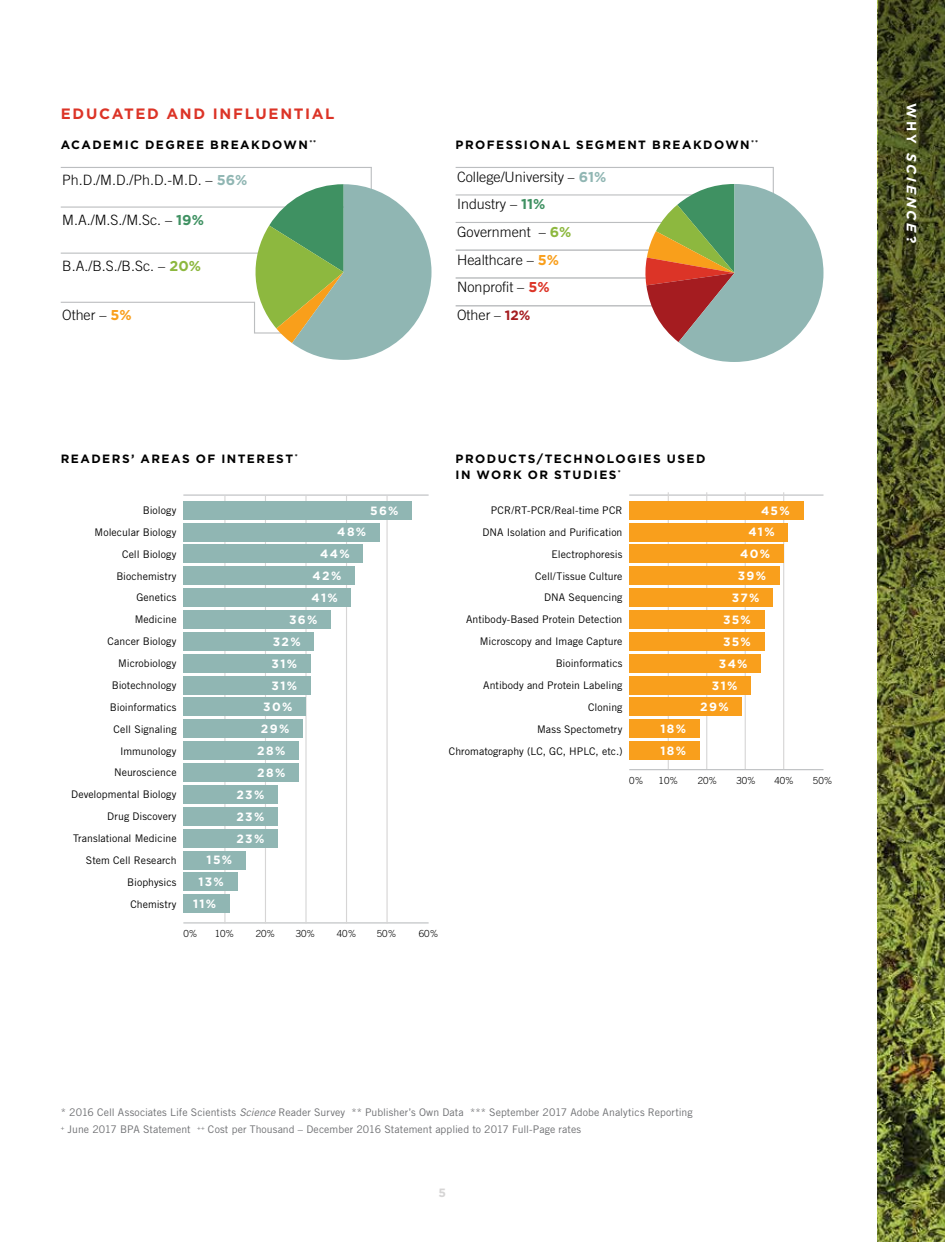
<style>
.page{position:relative;width:945px;height:1242px;background:#fff}
.page>*{position:absolute;margin:0;border:0;box-sizing:border-box;transform-origin:0 0}
.t1{font:700 15px "Gotham";letter-spacing:.11em;color:#dc3427}
.t2{font:300 14.25px "Trade Gothic LT Std";color:#000}
.t3{font:italic 700 13.5px "Gotham";color:#fff}
.t4{font:700 12px/15.8px "Gotham";letter-spacing:.125em;color:#000}
.t5{font:700 12px "Gotham";letter-spacing:.12em;color:#fff}
.t6{font:700 12px "Gotham";color:#d6d5d5}
.t7{font:10.5px/21.9px "Trade Gothic LT Std";letter-spacing:.005em;color:#000;text-align:right}
.t8{font:10.5px/17.1px "Trade Gothic LT Std";letter-spacing:.005em;color:#6d6e71}
.t9{font:300 9.75px "Trade Gothic LT Std";color:#000}
.s1{font-family:"Gotham";font-weight:700;color:#90b6b3}
.s2{font-family:"Gotham";font-weight:700;color:#3f9162}
.s3{font-family:"Gotham";font-weight:700;color:#8db83f}
.s4{font-family:"Gotham";font-weight:700;color:#f99f1c}
.s5{font-size:13.5px}
.s6{font-family:"Gotham";font-weight:700;color:#dc3427}
.s7{font-family:"Gotham";font-weight:700;font-size:13.5px;color:#a51c20}
.s8{font-style:italic}
.s9{font-style:normal}
</style>
<div class="page">
<hr style="left:183px;top:495px;width:246px;height:1px;background:#bcbec0">
<hr style="left:183px;top:922px;width:246px;height:1px;background:#bcbec0">
<hr style="left:224px;top:496px;width:1px;height:427px;background:#d6d5d5">
<hr style="left:265px;top:496px;width:1px;height:427px;background:#d6d5d5">
<hr style="left:305px;top:496px;width:2px;height:427px;background:#d6d5d5">
<hr style="left:346px;top:496px;width:1px;height:427px;background:#d6d5d5">
<hr style="left:387px;top:496px;width:1px;height:427px;background:#d6d5d5">
<div style="left:183px;top:501px;width:229px;height:18px;background:#90b6b3"></div>
<div style="left:183px;top:523px;width:197px;height:18px;background:#90b6b3"></div>
<div style="left:183px;top:545px;width:180px;height:18px;background:#90b6b3"></div>
<div style="left:183px;top:567px;width:172px;height:18px;background:#90b6b3"></div>
<div style="left:183px;top:588px;width:168px;height:19px;background:#90b6b3"></div>
<div style="left:183px;top:610px;width:148px;height:19px;background:#90b6b3"></div>
<div style="left:183px;top:632px;width:131px;height:19px;background:#90b6b3"></div>
<div style="left:183px;top:654px;width:128px;height:19px;background:#90b6b3"></div>
<div style="left:183px;top:676px;width:128px;height:18px;background:#90b6b3"></div>
<div style="left:183px;top:698px;width:123px;height:18px;background:#90b6b3"></div>
<div style="left:183px;top:720px;width:120px;height:18px;background:#90b6b3"></div>
<div style="left:183px;top:741px;width:116px;height:19px;background:#90b6b3"></div>
<div style="left:183px;top:763px;width:116px;height:19px;background:#90b6b3"></div>
<div style="left:183px;top:785px;width:95px;height:19px;background:#90b6b3"></div>
<div style="left:183px;top:807px;width:95px;height:19px;background:#90b6b3"></div>
<div style="left:183px;top:829px;width:95px;height:18px;background:#90b6b3"></div>
<div style="left:183px;top:851px;width:63px;height:18px;background:#90b6b3"></div>
<div style="left:183px;top:873px;width:54px;height:18px;background:#90b6b3"></div>
<div style="left:183px;top:895px;width:47px;height:18px;background:#90b6b3"></div>
<hr style="left:629px;top:495px;width:195px;height:1px;background:#bcbec0">
<hr style="left:668px;top:492px;width:1px;height:277px;background:#d6d5d5">
<hr style="left:706px;top:492px;width:1px;height:277px;background:#d6d5d5">
<hr style="left:745px;top:492px;width:1px;height:277px;background:#d6d5d5">
<hr style="left:629px;top:769px;width:195px;height:1px;background:#bcbec0">
<hr style="left:783px;top:492px;width:1px;height:277px;background:#d6d5d5">
<div style="left:629px;top:501px;width:174px;height:18px;background:#f99f1c"></div>
<div style="left:629px;top:523px;width:159px;height:18px;background:#f99f1c"></div>
<div style="left:629px;top:545px;width:155px;height:18px;background:#f99f1c"></div>
<div style="left:629px;top:567px;width:151px;height:18px;background:#f99f1c"></div>
<div style="left:629px;top:610px;width:135px;height:19px;background:#f99f1c"></div>
<div style="left:629px;top:676px;width:122px;height:18px;background:#f99f1c"></div>
<div style="left:629px;top:632px;width:135px;height:19px;background:#f99f1c"></div>
<div style="left:629px;top:588px;width:144px;height:19px;background:#f99f1c"></div>
<div style="left:629px;top:698px;width:113px;height:18px;background:#f99f1c"></div>
<div style="left:629px;top:741px;width:71px;height:19px;background:#f99f1c"></div>
<div style="left:629px;top:720px;width:71px;height:18px;background:#f99f1c"></div>
<div style="left:629px;top:654px;width:132px;height:19px;background:#f99f1c"></div>
<svg style="left:455px;top:167px;width:368px;height:195px"></svg>
<hr style="left:371px;top:167px;width:1px;height:151px;background:#bcbec0">
<hr style="left:61px;top:167px;width:311px;height:1px;background:#bcbec0">
<svg style="left:60px;top:184px;width:372px;height:176px"></svg>
<img style="left:878px;top:0;width:67px;height:1242px">
<h1 class="t1" style="left:61px;top:105px;width:275px">EDUCATED AND INFLUENTIAL</h1>
<p class="t4" style="left:61px;top:136px;width:257px">ACADEMIC DEGREE BREAKDOWN<sup>**</sup></p>
<h2 class="t2" style="left:62px;top:172px;width:187px">Ph.D./M.D./Ph.D.-M.D. – <span class="s1">56%</span></h2>
<h2 class="t2" style="left:62px;top:211px;width:143px">M.A./M.S./M.Sc. – <span class="s2">19%</span></h2>
<h2 class="t2" style="left:62px;top:257px;width:140px">B.A./B.S./B.Sc. – <span class="s3">20%</span></h2>
<h2 class="t2" style="left:62px;top:306px;width:71px">Other – <span class="s4">5%</span></h2>
<p class="t4" style="left:456px;top:136px;width:304px">PROFESSIONAL SEGMENT BREAKDOWN<sup>**</sup></p>
<h2 class="t2" style="left:457px;top:168px;width:151px">College/University <span class="s5">–</span> <span class="s1">61%</span></h2>
<h2 class="t2" style="left:457px;top:196px;width:90px">Industry – <span class="s2">11%</span></h2>
<h2 class="t2" style="left:457px;top:223px;width:116px">Government – <span class="s3">6%</span></h2>
<h2 class="t2" style="left:457px;top:251px;width:103px">Healthcare – <span class="s4">5%</span></h2>
<h2 class="t2" style="left:457px;top:279px;width:94px">Nonprofit – <span class="s6">5%</span></h2>
<h2 class="t2" style="left:457px;top:307px;width:75px">Other <span class="s5">–</span> <span class="s7">12%</span></h2>
<p class="t4" style="left:61px;top:450px;width:238px">READERS’ AREAS OF INTEREST<sup>*</sup></p>
<p class="t7" style="left:95px;top:499px;width:84px">Biology<br>Molecular Biology<br>Cell Biology<br>Biochemistry<br>Genetics<br>Medicine<br>Cancer Biology<br>Microbiology<br>Biotechnology</p>
<p class="t7" style="left:110px;top:696px;width:68px;text-align:center">Bioinformatics<br>Cell Signaling</p>
<p class="t5" style="left:370px;top:503px;width:30px">56%</p>
<p class="t5" style="left:337px;top:525px;width:30px">48%</p>
<p class="t5" style="left:320px;top:547px;width:31px">44%</p>
<p class="t5" style="left:313px;top:569px;width:30px">42%</p>
<p class="t5" style="left:312px;top:591px;width:28px">41%</p>
<p class="t5" style="left:289px;top:613px;width:30px">36%</p>
<p class="t5" style="left:273px;top:635px;width:29px">32%</p>
<p class="t5" style="left:272px;top:656px;width:27px">31%</p>
<p class="t5" style="left:272px;top:678px;width:27px">31%</p>
<p class="t5" style="left:263px;top:700px;width:31px">30%</p>
<p class="t5" style="left:261px;top:722px;width:30px">29%</p>
<p class="t7" style="left:71px;top:740px;width:107px">Immunology<br>Neuroscience<br>Developmental Biology<br>Drug Discovery</p>
<p class="t5" style="left:257px;top:744px;width:30px">28%</p>
<p class="t5" style="left:257px;top:766px;width:30px">28%</p>
<p class="t5" style="left:236px;top:788px;width:30px">23%</p>
<p class="t5" style="left:236px;top:810px;width:30px">23%</p>
<p class="t7" style="left:73px;top:827px;width:105px">Translational Medicine<br>Stem Cell Research<br>Biophysics<br>Chemistry</p>
<p class="t5" style="left:236px;top:831px;width:30px">23%</p>
<p class="t5" style="left:207px;top:853px;width:27px">15%</p>
<p class="t5" style="left:198px;top:875px;width:27px">13%</p>
<p class="t5" style="left:193px;top:897px;width:25px">11%</p>
<p class="t9" style="left:183px;top:928px;width:16px">0%</p>
<p class="t9" style="left:215px;top:928px;width:21px">10%</p>
<p class="t9" style="left:256px;top:928px;width:21px">20%</p>
<p class="t9" style="left:296px;top:928px;width:21px">30%</p>
<p class="t9" style="left:337px;top:928px;width:21px">40%</p>
<p class="t9" style="left:377px;top:928px;width:21px">50%</p>
<p class="t4" style="left:456px;top:450px;width:251px">PRODUCTS/TECHNOLOGIES USED<br>IN WORK OR STUDIES<sup>*</sup></p>
<p class="t7" style="left:482px;top:499px;width:142px">PCR/RT-PCR/Real-time PCR<br>DNA Isolation and Purification<br>Electrophoresis</p>
<p class="t5" style="left:761px;top:503px;width:30px">45%</p>
<p class="t5" style="left:749px;top:525px;width:28px">41%</p>
<p class="t5" style="left:740px;top:547px;width:32px">40%</p>
<p class="t7" style="left:535px;top:565px;width:89px">Cell/Tissue Culture</p>
<p class="t5" style="left:738px;top:569px;width:30px">39%</p>
<p class="t7" style="left:466px;top:608px;width:158px">Antibody-Based Protein Detection</p>
<p class="t5" style="left:723px;top:613px;width:29px">35%</p>
<p class="t7" style="left:544px;top:587px;width:80px">DNA Sequencing</p>
<p class="t5" style="left:732px;top:591px;width:29px">37%</p>
<p class="t7" style="left:480px;top:630px;width:144px">Microscopy and Image Capture</p>
<p class="t5" style="left:723px;top:635px;width:29px">35%</p>
<p class="t7" style="left:556px;top:652px;width:68px">Bioinformatics</p>
<p class="t5" style="left:719px;top:656px;width:30px">34%</p>
<p class="t7" style="left:483px;top:674px;width:141px">Antibody and Protein Labeling</p>
<p class="t5" style="left:712px;top:678px;width:27px">31%</p>
<p class="t7" style="left:588px;top:696px;width:36px">Cloning</p>
<p class="t5" style="left:700px;top:700px;width:30px">29%</p>
<p class="t7" style="left:449px;top:740px;width:175px">Chromatography (LC, GC, HPLC, etc.)</p>
<p class="t5" style="left:660px;top:744px;width:27px">18%</p>
<p class="t7" style="left:537px;top:718px;width:87px">Mass Spectometry</p>
<p class="t5" style="left:660px;top:722px;width:27px">18%</p>
<p class="t9" style="left:629px;top:775px;width:16px">0%</p>
<p class="t9" style="left:659px;top:775px;width:21px">10%</p>
<p class="t9" style="left:698px;top:775px;width:21px">20%</p>
<p class="t9" style="left:736px;top:775px;width:21px">30%</p>
<p class="t9" style="left:774px;top:775px;width:21px">40%</p>
<p class="t9" style="left:813px;top:775px;width:21px">50%</p>
<p class="t9" style="left:419px;top:928px;width:21px">60%</p>
<p class="t8" style="left:61px;top:1104px;width:633px">* 2016 Cell Associates Life Scientists <span class="s8">Science</span> Reader Survey ** Publisher’s Own Data *** September 2017 Adobe Analytics Reporting <sup>+</sup> June 2017 BPA Statement <sup>++</sup> Cost per Thousand – December 2016 Statement applied to 2017 Full-Page rates</p>
<p class="t6" style="left:438px;top:1186px;width:9px">5</p>
<p class="t3" style="left:919px;top:103px;width:142px;rotate:90deg"><span class="s9">WHY</span> SCIENCE<span class="s9">?</span></p>
</div>
